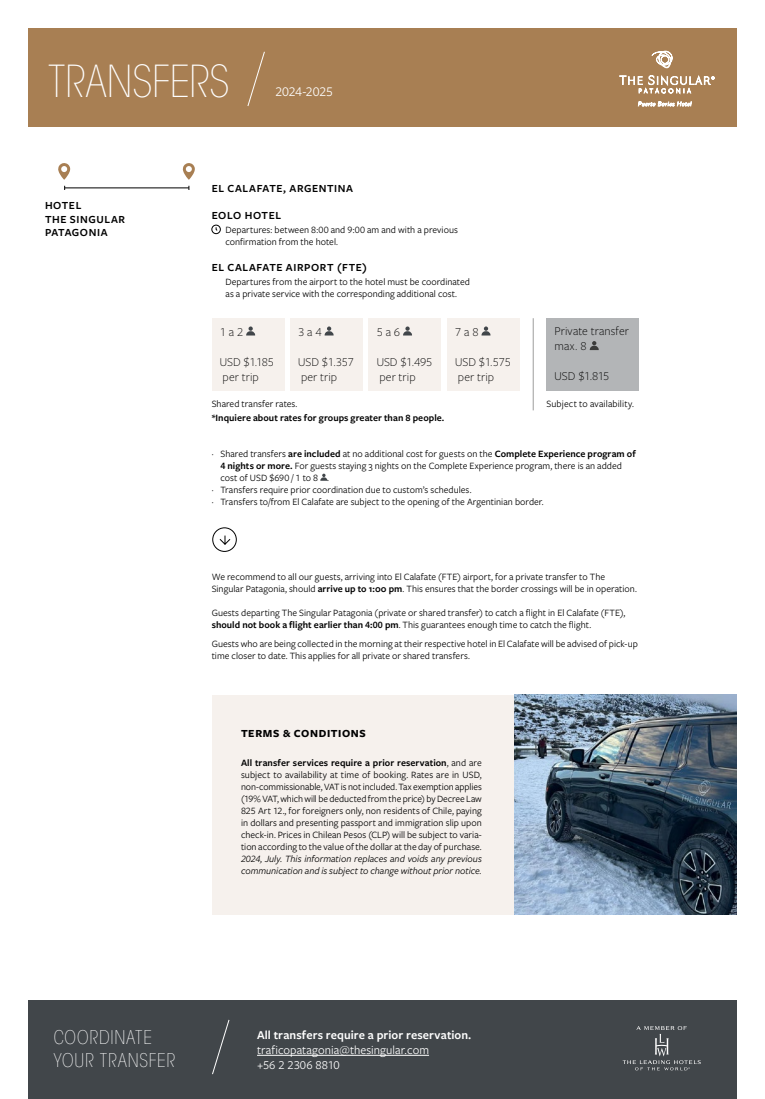
<style>
.page{position:relative;width:765px;height:1099px;background:#fff}
.page>*{position:absolute;margin:0;border:0;box-sizing:border-box;transform-origin:0 0}
.t1{font:200 condensed 43.75px "ITC Avant Garde Std";color:#fff}
.t2{font:200 condensed 18.75px/22.5px "ITC Avant Garde Std";letter-spacing:.045em;color:#fff}
.t3{font:13.75px "Freight Sans Pro";letter-spacing:-.015em;color:#fff}
.t4{font:300 12.5px/15px "Freight Sans Pro";color:#000}
.t5{font:12.5px/15px "Freight Sans Pro";letter-spacing:.005em;color:#fff}
.t6{font:600 12.5px "Freight Sans Pro";letter-spacing:.005em;color:#fff}
.t7{font:600 11.25px/13.5px "Freight Sans Pro";letter-spacing:.055em;color:#000}
.t8{font:700 11.25px "Freight Sans Pro";letter-spacing:.055em;color:#000}
.t9{font:10px/12px "Freight Sans Pro";letter-spacing:.005em;color:#000}
.t10{font:italic 10px/12px "Freight Sans Pro";color:#000}
.t11{font:600 10px "Freight Sans Pro";letter-spacing:.005em;color:#000}
.s1{font-weight:600}
</style>
<div class="page">
<div style="left:212px;top:318px;width:72px;height:73px;background:#f6f1ed"></div>
<div style="left:212px;top:694px;width:525px;height:220px;background:#f6f1ed"></div>
<div style="left:369px;top:318px;width:72px;height:73px;background:#f6f1ed"></div>
<div style="left:290px;top:318px;width:73px;height:73px;background:#f6f1ed"></div>
<div style="left:447px;top:318px;width:73px;height:73px;background:#f6f1ed"></div>
<div style="left:547px;top:318px;width:92px;height:73px;background:#b3b5b7"></div>
<svg style="left:246px;top:326px;width:9px;height:9px"></svg>
<svg style="left:403px;top:326px;width:9px;height:9px"></svg>
<svg style="left:325px;top:326px;width:9px;height:9px"></svg>
<svg style="left:482px;top:326px;width:9px;height:9px"></svg>
<svg style="left:590px;top:341px;width:9px;height:9px"></svg>
<svg style="left:320px;top:473px;width:7px;height:8px"></svg>
<hr style="left:533px;top:318px;width:1px;height:92px;background:#9d9d9c">
<svg style="left:212px;top:527px;width:25px;height:24px"></svg>
<div style="left:212px;top:225px;width:9px;height:9px;border:1px solid #000;border-radius:50%"></div>
<div style="left:28px;top:28px;width:709px;height:99px;background:#a87f53"></div>
<svg style="left:638px;top:101px;width:54px;height:6px"></svg>
<svg style="left:652px;top:51px;width:20px;height:17px"></svg>
<svg style="left:619px;top:75px;width:95px;height:19px"></svg>
<svg style="left:248px;top:51px;width:17px;height:55px"></svg>
<div style="left:28px;top:1000px;width:709px;height:98px;background:#41464a"></div>
<svg style="left:623px;top:1026px;width:78px;height:44px"></svg>
<hr style="left:257px;top:1055px;width:172px;height:1px;background:#fff">
<svg style="left:212px;top:1019px;width:17px;height:55px"></svg>
<hr style="left:65px;top:188px;width:124px;height:1px;background:#000">
<svg style="left:58px;top:163px;width:12px;height:17px"></svg>
<svg style="left:183px;top:163px;width:12px;height:17px"></svg>
<img style="left:514px;top:694px;width:223px;height:220px">
<h1 class="t1" style="left:48px;top:56px;width:183px">TRANSFERS</h1>
<h3 class="t3" style="left:276px;top:82px;width:59px">2024-2025</h3>
<p class="t7" style="left:45px;top:198px;width:82px">HOTEL<br>THE SINGULAR<br>PATAGONIA</p>
<p class="t7" style="left:212px;top:181px;width:143px">EL CALAFATE, ARGENTINA</p>
<p class="t7" style="left:212px;top:208px;width:71px">EOLO HOTEL</p>
<p class="t9" style="left:225px;top:223px;width:234px">Departures: between 8:00 and 9:00 am and with a previous confirmation from the hotel.</p>
<p class="t7" style="left:212px;top:260px;width:157px">EL CALAFATE AIRPORT (FTE)</p>
<p class="t9" style="left:225px;top:276px;width:246px">Departures from the airport to the hotel must be coordinated as a private service with the corresponding additional cost.</p>
<p class="t4" style="left:220px;top:323px;width:25px">1 a 2</p>
<p class="t4" style="left:220px;top:353px;width:56px">USD $1.185 per trip</p>
<p class="t4" style="left:377px;top:323px;width:25px">5 a 6</p>
<p class="t4" style="left:377px;top:353px;width:57px">USD $1.495 per trip</p>
<p class="t4" style="left:298px;top:323px;width:25px">3 a 4</p>
<p class="t4" style="left:298px;top:353px;width:58px">USD $1.357 per trip</p>
<p class="t4" style="left:455px;top:323px;width:25px">7 a 8</p>
<p class="t4" style="left:455px;top:353px;width:57px">USD $1.575 per trip</p>
<p class="t4" style="left:555px;top:323px;width:76px">Private transfer max. 8</p>
<p class="t4" style="left:555px;top:368px;width:56px">USD $1.815</p>
<p class="t9" style="left:212px;top:397px;width:87px">Shared transfer rates.</p>
<p class="t9" style="left:547px;top:397px;width:89px">Subject to availability.</p>
<p class="t11" style="left:212px;top:411px;width:234px">*Inquiere about rates for groups greater than 8 people.</p>
<p class="t9" style="left:212px;top:447px;width:426px">· Shared transfers <span class="s1">are included</span> at no additional cost for guests on the <span class="s1">Complete Experience program of</span></p>
<p class="t9" style="left:220px;top:459px;width:403px"><span class="s1">4 nights or more.</span> For guests staying 3 nights on the Complete Experience program, there is an added</p>
<p class="t9" style="left:220px;top:471px;width:110px">cost of USD $690 / 1 to 8 .</p>
<p class="t9" style="left:212px;top:483px;width:261px">· Transfers require prior coordination due to custom’s schedules.</p>
<p class="t9" style="left:212px;top:495px;width:334px">· Transfers to/from El Calafate are subject to the opening of the Argentinian border.</p>
<p class="t9" style="left:212px;top:570px;width:427px">We recommend to all our guests, arriving into El Calafate (FTE) airport, for a private transfer to The<br>Singular Patagonia, should <span class="s1">arrive up to 1:00 pm</span>. This ensures that the border crossings will be in operation.</p>
<p class="t9" style="left:212px;top:606px;width:415px">Guests departing The Singular Patagonia (private or shared transfer) to catch a flight in El Calafate (FTE), <span class="s1">should not book a flight earlier than 4:00 pm</span>. This guarantees enough time to catch the flight.</p>
<p class="t9" style="left:212px;top:637px;width:428px">Guests who are being collected in the morning at their respective hotel in El Calafate will be advised of pick-up time closer to date. This applies for all private or shared transfers.</p>
<p class="t8" style="left:241px;top:725px;width:126px">TERMS &amp; CONDITIONS</p>
<p class="t9" style="left:241px;top:756px;width:242px;text-align:justify"><span class="s1">All transfer services require a prior reservation</span>, and are subject to availability at time of booking. Rates are in USD, non-commissionable, VAT is not included. Tax exemption applies (19% VAT, which will be deducted from the price) by Decree Law 825 Art 12., for foreigners only, non residents of Chile, paying in dollars and presenting passport and immigration slip upon check-in. Prices in Chilean Pesos (CLP) will be subject to varia&shy;tion according to the value of the dollar at the day of purchase.</p>
<p class="t10" style="left:241px;top:852px;width:242px">2024, July. This information replaces and voids any previous communication and is subject to change without prior notice.</p>
<h2 class="t2" style="left:54px;top:1026px;width:123px">COORDINATE<br>YOUR TRANSFER</h2>
<p class="t6" style="left:257px;top:1026px;width:216px">All transfers require a prior reservation.</p>
<p class="t5" style="left:257px;top:1041px;width:174px">traficopatagonia@thesingular.com +56 2 2306 8810</p>
</div>
